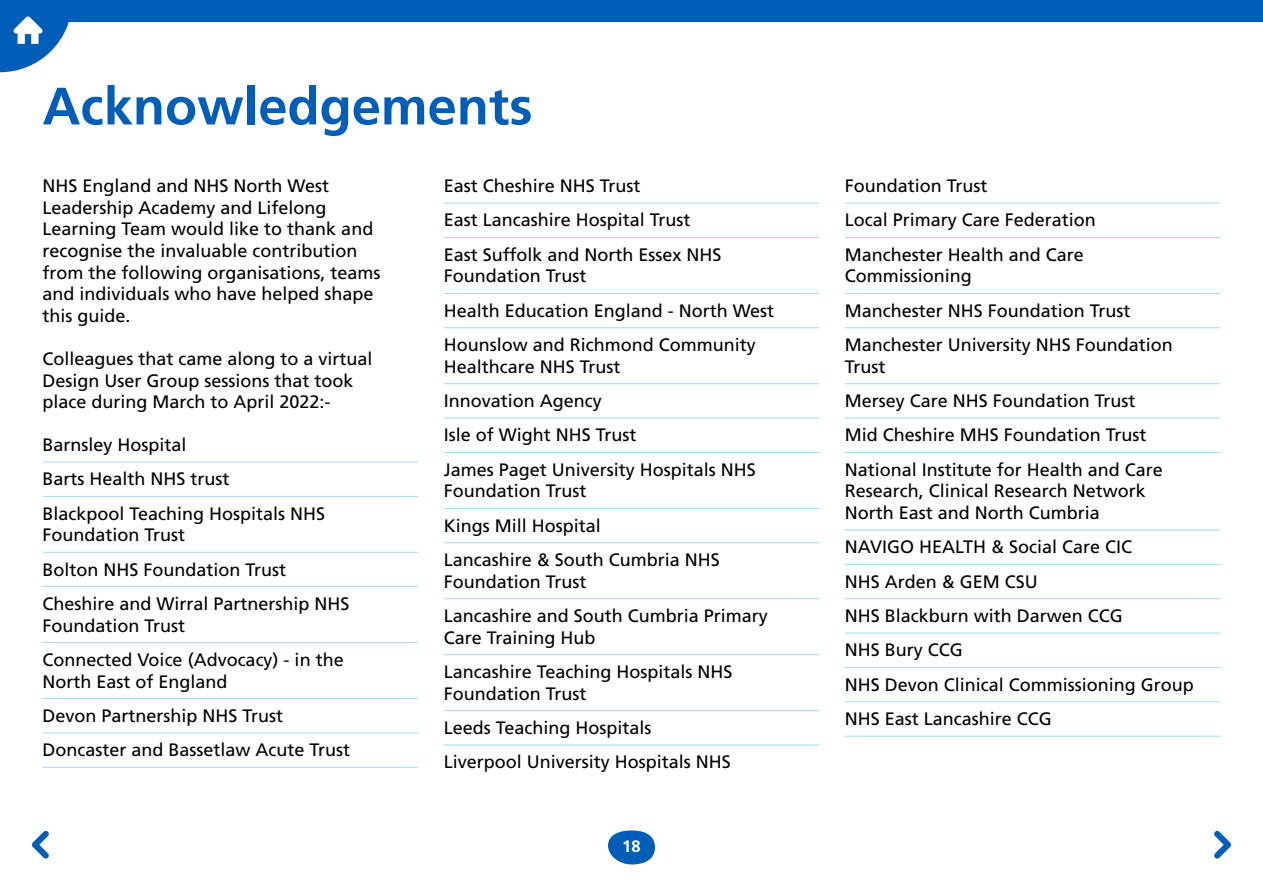
<style>
.page{position:relative;width:1263px;height:893px;background:#fff}
.page>*{position:absolute;margin:0;border:0;box-sizing:border-box;transform-origin:0 0}
.Case_Study_Header_2{font:700 52.5px "Frutiger LT Std";color:#005eb8}
.Body_12pt_-_Black{font:18px/21.6px "Frutiger LT Std";color:#000}
.t1{font:700 16.5px "Frutiger LT Std";color:#fff}
</style>
<div class="page">
<hr style="left:43px;top:462px;width:375px;height:1px;background:#a0dbf3">
<hr style="left:43px;top:496px;width:375px;height:1px;background:#a0dbf3">
<hr style="left:43px;top:552px;width:375px;height:1px;background:#a0dbf3">
<hr style="left:43px;top:586px;width:375px;height:1px;background:#a0dbf3">
<hr style="left:43px;top:642px;width:375px;height:1px;background:#a0dbf3">
<hr style="left:43px;top:698px;width:375px;height:1px;background:#a0dbf3">
<hr style="left:43px;top:733px;width:375px;height:1px;background:#a0dbf3">
<hr style="left:43px;top:767px;width:375px;height:1px;background:#a0dbf3">
<hr style="left:444px;top:203px;width:375px;height:1px;background:#a0dbf3">
<hr style="left:444px;top:237px;width:375px;height:1px;background:#a0dbf3">
<hr style="left:444px;top:293px;width:375px;height:1px;background:#a0dbf3">
<hr style="left:444px;top:327px;width:375px;height:1px;background:#a0dbf3">
<hr style="left:444px;top:383px;width:375px;height:1px;background:#a0dbf3">
<hr style="left:444px;top:418px;width:375px;height:1px;background:#a0dbf3">
<hr style="left:444px;top:452px;width:375px;height:1px;background:#a0dbf3">
<hr style="left:444px;top:508px;width:375px;height:1px;background:#a0dbf3">
<hr style="left:444px;top:542px;width:375px;height:1px;background:#a0dbf3">
<hr style="left:444px;top:598px;width:375px;height:1px;background:#a0dbf3">
<hr style="left:444px;top:654px;width:375px;height:1px;background:#a0dbf3">
<hr style="left:444px;top:710px;width:375px;height:1px;background:#a0dbf3">
<hr style="left:444px;top:745px;width:375px;height:1px;background:#a0dbf3">
<hr style="left:845px;top:203px;width:375px;height:1px;background:#a0dbf3">
<hr style="left:845px;top:237px;width:375px;height:1px;background:#a0dbf3">
<hr style="left:845px;top:293px;width:375px;height:1px;background:#a0dbf3">
<hr style="left:845px;top:327px;width:375px;height:1px;background:#a0dbf3">
<hr style="left:845px;top:383px;width:375px;height:1px;background:#a0dbf3">
<hr style="left:845px;top:418px;width:375px;height:1px;background:#a0dbf3">
<hr style="left:845px;top:452px;width:375px;height:1px;background:#a0dbf3">
<hr style="left:845px;top:530px;width:375px;height:1px;background:#a0dbf3">
<hr style="left:845px;top:564px;width:375px;height:1px;background:#a0dbf3">
<hr style="left:845px;top:598px;width:375px;height:1px;background:#a0dbf3">
<hr style="left:845px;top:633px;width:375px;height:1px;background:#a0dbf3">
<hr style="left:845px;top:667px;width:375px;height:1px;background:#a0dbf3">
<hr style="left:845px;top:701px;width:375px;height:1px;background:#a0dbf3">
<hr style="left:845px;top:736px;width:375px;height:1px;background:#a0dbf3">
<svg style="left:608px;top:830px;width:47px;height:34px"></svg>
<svg style="left:32px;top:830px;width:17px;height:29px"></svg>
<svg style="left:1214px;top:830px;width:17px;height:29px"></svg>
<div style="left:0;top:0;width:1263px;height:21px;background:#005eb8"></div>
<svg style="left:0;top:16px;width:72px;height:56px"></svg>
<p class="Case_Study_Header_2" style="left:43px;top:75px;width:492px">Acknowledgements</p>
<p class="Body_12pt_-_Black" style="left:43px;top:175px;width:340px">NHS England and NHS North West<br>Leadership Academy and Lifelong<br>Learning Team would like to thank and recognise the invaluable contribution from the following organisations, teams and individuals who have helped shape this guide.</p>
<p class="Body_12pt_-_Black" style="left:43px;top:348px;width:332px">Colleagues that came along to a virtual<br>Design User Group sessions that took place during March to April 2022:-</p>
<p class="Body_12pt_-_Black" style="left:43px;top:434px;width:146px">Barnsley Hospital</p>
<p class="Body_12pt_-_Black" style="left:43px;top:468px;width:189px">Barts Health NHS trust</p>
<p class="Body_12pt_-_Black" style="left:43px;top:503px;width:284px">Blackpool Teaching Hospitals NHS<br>Foundation Trust</p>
<p class="Body_12pt_-_Black" style="left:43px;top:559px;width:245px">Bolton NHS Foundation Trust</p>
<p class="Body_12pt_-_Black" style="left:43px;top:593px;width:309px">Cheshire and Wirral Partnership NHS<br>Foundation Trust</p>
<p class="Body_12pt_-_Black" style="left:43px;top:649px;width:303px">Connected Voice (Advocacy) - in the<br>North East of England</p>
<p class="Body_12pt_-_Black" style="left:43px;top:705px;width:242px">Devon Partnership NHS Trust</p>
<p class="Body_12pt_-_Black" style="left:43px;top:739px;width:309px">Doncaster and Bassetlaw Acute Trust</p>
<p class="Body_12pt_-_Black" style="left:444px;top:175px;width:198px">East Cheshire NHS Trust</p>
<p class="Body_12pt_-_Black" style="left:444px;top:209px;width:248px">East Lancashire Hospital Trust</p>
<p class="Body_12pt_-_Black" style="left:444px;top:244px;width:279px">East Suffolk and North Essex NHS<br>Foundation Trust</p>
<p class="Body_12pt_-_Black" style="left:444px;top:300px;width:332px">Health Education England - North West</p>
<p class="Body_12pt_-_Black" style="left:444px;top:334px;width:313px">Hounslow and Richmond Community<br>Healthcare NHS Trust</p>
<p class="Body_12pt_-_Black" style="left:444px;top:390px;width:160px">Innovation Agency</p>
<p class="Body_12pt_-_Black" style="left:444px;top:424px;width:194px">Isle of Wight NHS Trust</p>
<p class="Body_12pt_-_Black" style="left:444px;top:459px;width:314px">James Paget University Hospitals NHS<br>Foundation Trust</p>
<p class="Body_12pt_-_Black" style="left:444px;top:515px;width:159px">Kings Mill Hospital</p>
<p class="Body_12pt_-_Black" style="left:444px;top:549px;width:278px">Lancashire &amp; South Cumbria NHS<br>Foundation Trust</p>
<p class="Body_12pt_-_Black" style="left:444px;top:605px;width:326px">Lancashire and South Cumbria Primary<br>Care Training Hub</p>
<p class="Body_12pt_-_Black" style="left:444px;top:661px;width:290px">Lancashire Teaching Hospitals NHS<br>Foundation Trust</p>
<p class="Body_12pt_-_Black" style="left:444px;top:717px;width:209px">Leeds Teaching Hospitals</p>
<p class="Body_12pt_-_Black" style="left:444px;top:751px;width:289px">Liverpool University Hospitals NHS</p>
<p class="t1" style="left:622px;top:837px;width:20px">18</p>
<p class="Body_12pt_-_Black" style="left:845px;top:175px;width:144px">Foundation Trust</p>
<p class="Body_12pt_-_Black" style="left:845px;top:209px;width:253px">Local Primary Care Federation</p>
<p class="Body_12pt_-_Black" style="left:845px;top:244px;width:241px">Manchester Health and Care<br>Commissioning</p>
<p class="Body_12pt_-_Black" style="left:845px;top:300px;width:287px">Manchester NHS Foundation Trust</p>
<p class="Body_12pt_-_Black" style="left:845px;top:334px;width:330px">Manchester University NHS Foundation<br>Trust</p>
<p class="Body_12pt_-_Black" style="left:845px;top:390px;width:292px">Mersey Care NHS Foundation Trust</p>
<p class="Body_12pt_-_Black" style="left:845px;top:424px;width:303px">Mid Cheshire MHS Foundation Trust</p>
<p class="Body_12pt_-_Black" style="left:845px;top:459px;width:320px">National Institute for Health and Care<br>Research, Clinical Research Network<br>North East and North Cumbria</p>
<p class="Body_12pt_-_Black" style="left:845px;top:536px;width:289px">NAVIGO HEALTH &amp; Social Care CIC</p>
<p class="Body_12pt_-_Black" style="left:845px;top:571px;width:194px">NHS Arden &amp; GEM CSU</p>
<p class="Body_12pt_-_Black" style="left:845px;top:605px;width:280px">NHS Blackburn with Darwen CCG</p>
<p class="Body_12pt_-_Black" style="left:845px;top:639px;width:119px">NHS Bury CCG</p>
<p class="Body_12pt_-_Black" style="left:845px;top:674px;width:351px">NHS Devon Clinical Commissioning Group</p>
<p class="Body_12pt_-_Black" style="left:845px;top:708px;width:209px">NHS East Lancashire CCG</p>
</div>
